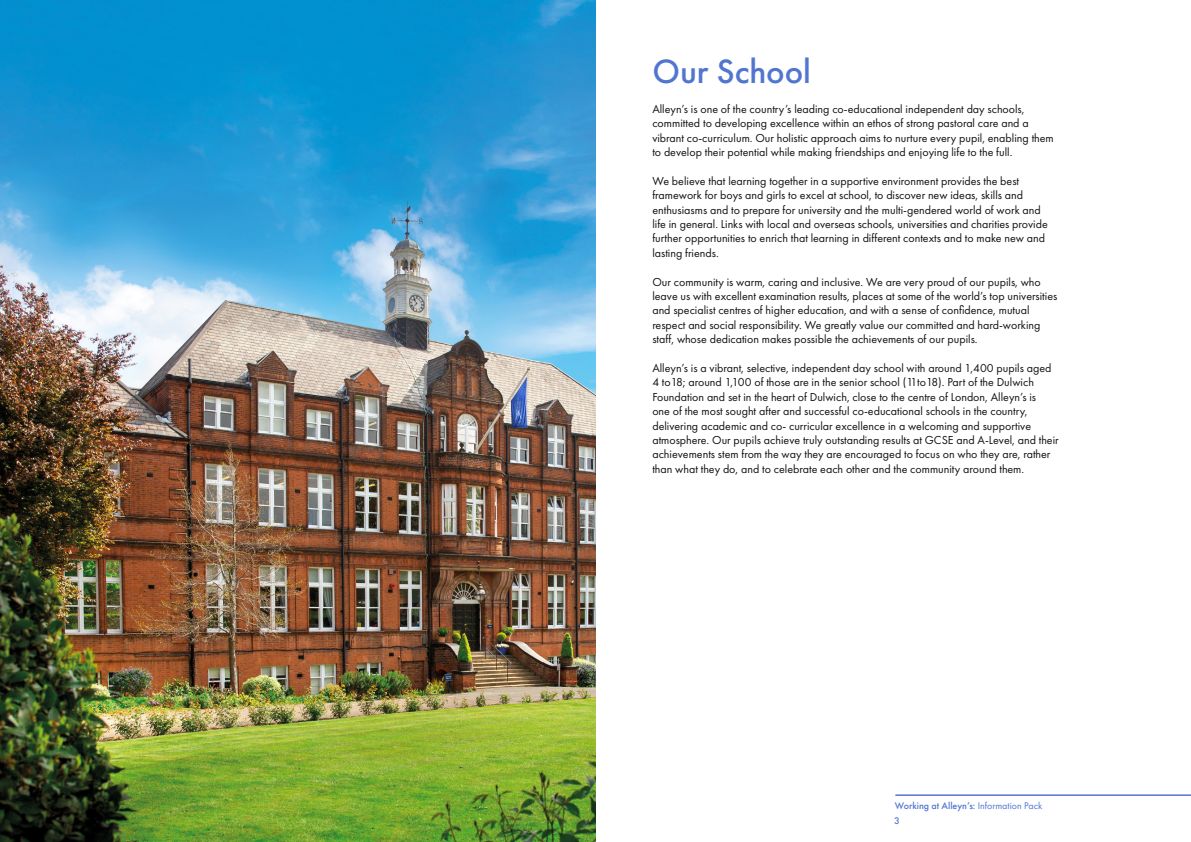
<style>
.page{position:relative;width:1191px;height:842px;background:#fff}
.page>*{position:absolute;margin:0;border:0;box-sizing:border-box;transform-origin:0 0}
.Heading{font:500 35px "Futura PT";color:#5275d0}
.Paragraph{font:12px/14.4px "Futura PT";color:#121212}
.t1{font:500 10px/14.3px "Futura PT";color:#5275d0}
.s1{font-weight:400}
</style>
<div class="page">
<img style="left:0;top:0;width:595px;height:842px">
<hr style="left:895px;top:794px;width:296px;height:2px;background:#5275d0">
<p class="Heading" style="left:652px;top:51px;width:160px">Our School</p>
<p class="Paragraph" style="left:652px;top:102px;width:403px">Alleyn’s is one of the country’s leading co-educational independent day schools, committed to developing excellence within an ethos of strong pastoral care and a vibrant co-curriculum. Our holistic approach aims to nurture every pupil, enabling them to develop their potential while making friendships and enjoying life to the full.</p>
<p class="Paragraph" style="left:652px;top:174px;width:397px">We believe that learning together in a supportive environment provides the best framework for boys and girls to excel at school, to discover new ideas, skills and enthusiasms and to prepare for university and the multi-gendered world of work and life in general. Links with local and overseas schools, universities and charities provide further opportunities to enrich that learning in different contexts and to make new and lasting friends.</p>
<p class="Paragraph" style="left:652px;top:274px;width:406px">Our community is warm, caring and inclusive. We are very proud of our pupils, who leave us with excellent examination results, places at some of the world’s top universities and specialist centres of higher education, and with a sense of confidence, mutual respect and social responsibility. We greatly value our committed and hard-working staff, whose dedication makes possible the achievements of our pupils.</p>
<p class="Paragraph" style="left:652px;top:361px;width:408px">Alleyn’s is a vibrant, selective, independent day school with around 1,400 pupils aged 4 to18; around 1,100 of those are in the senior school (11to18). Part of the Dulwich Foundation and set in the heart of Dulwich, close to the centre of London, Alleyn’s is<br>one of the most sought after and successful co-educational schools in the country, delivering academic and co- curricular excellence in a welcoming and supportive atmosphere. Our pupils achieve truly outstanding results at GCSE and A-Level, and their achievements stem from the way they are encouraged to focus on who they are, rather than what they do, and to celebrate each other and the community around them.</p>
<p class="t1" style="left:894px;top:799px;width:149px">Working at Alleyn’s: <span class="s1">Information Pack<br></span>3</p>
</div>
